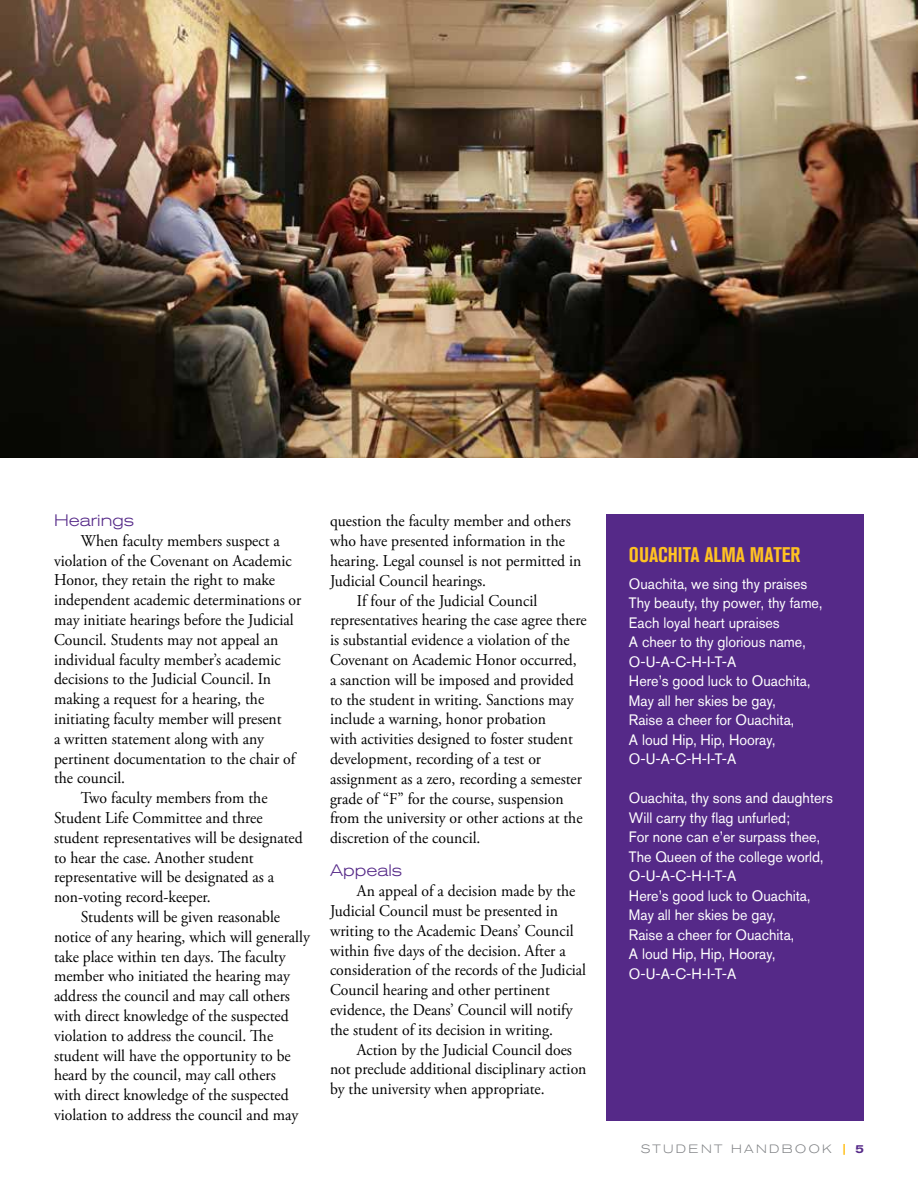
<style>
.page{position:relative;width:918px;height:1188px;background:#fff}
.page>*{position:absolute;margin:0;border:0;box-sizing:border-box;transform-origin:0 0}
.t1{font:700 condensed 21px "Akzidenz Grotesk BQ";color:#ffc222}
.t2{font:16.5px/19.8px "Adobe Garamond Pro";color:#000;scale:.95 1}
.t3{font:300 expanded 16.5px "Akzidenz Grotesk BQ";color:#552988}
.t4{font:15px/19.5px "Akzidenz Grotesk BQ";color:#fff;scale:.95 1}
.t5{font:300 expanded 12px "Akzidenz Grotesk BQ";letter-spacing:.2em;color:#808285}
.s1{font-weight:500;color:#ffc222}
.s2{font-weight:500;color:#552988}
</style>
<div class="page">
<img style="left:0;top:0;width:918px;height:458px">
<div style="left:606px;top:514px;width:258px;height:606px;background:#552988"></div>
<p class="t3" style="left:54px;top:511px;width:82px">Hearings</p>
<p class="t2" style="left:81px;top:531px;width:211px">When faculty members suspect a</p>
<p class="t2" style="left:54px;top:551px;width:252px">violation of the Covenant on Academic</p>
<p class="t2" style="left:54px;top:571px;width:234px">Honor, they retain the right to make</p>
<p class="t2" style="left:54px;top:591px;width:262px">independent academic determinations or</p>
<p class="t2" style="left:54px;top:610px;width:254px">may initiate hearings before the Judicial</p>
<p class="t2" style="left:54px;top:630px;width:238px">Council. Students may not appeal an</p>
<p class="t2" style="left:54px;top:650px;width:240px">individual faculty member’s academic</p>
<p class="t2" style="left:54px;top:670px;width:230px">decisions to the Judicial Council. In</p>
<p class="t2" style="left:54px;top:690px;width:223px">making a request for a hearing, the</p>
<p class="t2" style="left:54px;top:709px;width:241px">initiating faculty member will present</p>
<p class="t2" style="left:54px;top:729px;width:223px">a written statement along with any</p>
<p class="t2" style="left:54px;top:749px;width:256px">pertinent documentation to the chair of</p>
<p class="t2" style="left:54px;top:769px;width:76px">the council.</p>
<p class="t2" style="left:81px;top:789px;width:198px">Two faculty members from the</p>
<p class="t2" style="left:54px;top:808px;width:221px">Student Life Committee and three</p>
<p class="t2" style="left:54px;top:828px;width:263px">student representatives will be designated</p>
<p class="t2" style="left:54px;top:848px;width:212px">to hear the case. Another student</p>
<p class="t2" style="left:54px;top:868px;width:233px">representative will be designated as a</p>
<p class="t2" style="left:54px;top:888px;width:167px">non-voting record-keeper.</p>
<p class="t2" style="left:81px;top:907px;width:211px">Students will be given reasonable</p>
<p class="t2" style="left:54px;top:927px;width:271px">notice of any hearing, which will generally</p>
<p class="t2" style="left:54px;top:947px;width:245px">take place within ten days. The faculty</p>
<p class="t2" style="left:54px;top:967px;width:250px">member who initiated the hearing may</p>
<p class="t2" style="left:54px;top:987px;width:250px">address the council and may call others</p>
<p class="t2" style="left:54px;top:1006px;width:249px">with direct knowledge of the suspected</p>
<p class="t2" style="left:54px;top:1026px;width:232px">violation to address the council. The</p>
<p class="t2" style="left:54px;top:1046px;width:251px">student will have the opportunity to be</p>
<p class="t2" style="left:54px;top:1066px;width:235px">heard by the council, may call others</p>
<p class="t2" style="left:54px;top:1086px;width:249px">with direct knowledge of the suspected</p>
<p class="t2" style="left:54px;top:1105px;width:259px">violation to address the council and may</p>
<p class="t2" style="left:330px;top:512px;width:255px">question the faculty member and others</p>
<p class="t2" style="left:330px;top:532px;width:249px">who have presented information in the</p>
<p class="t2" style="left:330px;top:551px;width:266px">hearing. Legal counsel is not permitted in</p>
<p class="t2" style="left:330px;top:571px;width:166px">Judicial Council hearings.</p>
<p class="t2" style="left:357px;top:591px;width:191px">If four of the Judicial Council</p>
<p class="t2" style="left:330px;top:611px;width:272px">representatives hearing the case agree there</p>
<p class="t2" style="left:330px;top:631px;width:254px">is substantial evidence a violation of the</p>
<p class="t2" style="left:330px;top:650px;width:261px">Covenant on Academic Honor occurred,</p>
<p class="t2" style="left:330px;top:670px;width:258px">a sanction will be imposed and provided</p>
<p class="t2" style="left:330px;top:690px;width:258px">to the student in writing. Sanctions may</p>
<p class="t2" style="left:330px;top:710px;width:229px">include a warning, honor probation</p>
<p class="t2" style="left:330px;top:730px;width:257px">with activities designed to foster student</p>
<p class="t2" style="left:330px;top:749px;width:224px">development, recording of a test or</p>
<p class="t2" style="left:330px;top:769px;width:267px">assignment as a zero, recording a semester</p>
<p class="t2" style="left:330px;top:789px;width:248px">grade of “F” for the course, suspension</p>
<p class="t2" style="left:330px;top:809px;width:267px">from the university or other actions at the</p>
<p class="t2" style="left:330px;top:829px;width:160px">discretion of the council.</p>
<p class="t3" style="left:330px;top:861px;width:74px">Appeals</p>
<p class="t2" style="left:330px;top:882px;width:271px;text-indent:27px">An appeal of a decision made by the Judicial Council must be presented in writing to the Academic Deans’ Council within five days of the decision. After a consideration of the records of the Judicial Council hearing and other pertinent evidence, the Deans’ Council will notify the student of its decision in writing.</p>
<p class="t2" style="left:330px;top:1040px;width:272px;text-indent:27px">Action by the Judicial Council does not preclude additional disciplinary action by the university when appropriate.</p>
<p class="t1" style="left:629px;top:543px;width:173px">OUACHITA ALMA MATER</p>
<p class="t4" style="left:629px;top:574px;width:205px">Ouachita, we sing thy praises<br>Thy beauty, thy power, thy fame,<br>Each loyal heart upraises<br>A cheer to thy glorious name,<br>O-U-A-C-H-I-T-A<br>Here’s good luck to Ouachita,<br>May all her skies be gay,<br>Raise a cheer for Ouachita,<br>A loud Hip, Hip, Hooray,<br>O-U-A-C-H-I-T-A</p>
<p class="t4" style="left:629px;top:788px;width:216px">Ouachita, thy sons and daughters<br>Will carry thy flag unfurled;<br>For none can e’er surpass thee,<br>The Queen of the college world,<br>O-U-A-C-H-I-T-A<br>Here’s good luck to Ouachita,<br>May all her skies be gay,<br>Raise a cheer for Ouachita,<br>A loud Hip, Hip, Hooray,<br>O-U-A-C-H-I-T-A</p>
<p class="t5" style="left:641px;top:1142px;width:225px">STUDENT HANDBOOK <span class="s1">|</span> <span class="s2">5</span></p>
</div>
